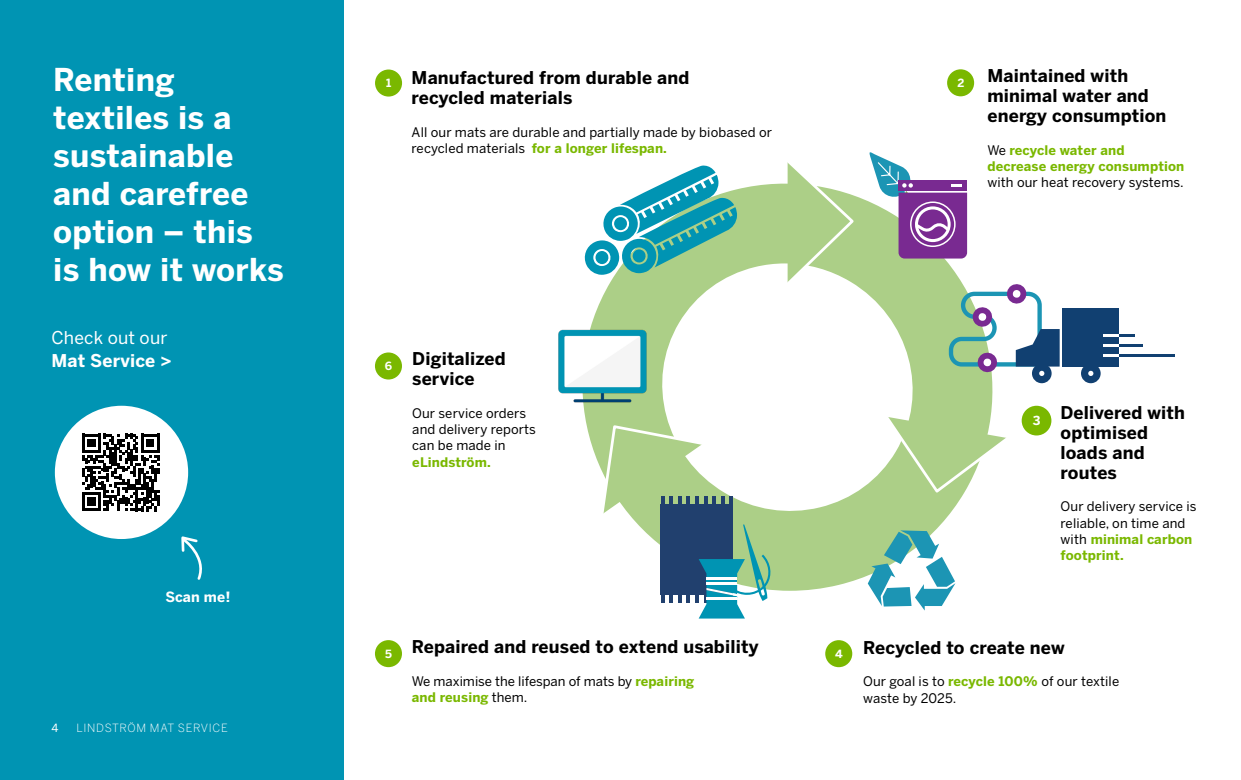
<style>
.page{position:relative;width:1241px;height:780px;background:#fff}
.page>*{position:absolute;margin:0;border:0;box-sizing:border-box;transform-origin:0 0}
.t1{font:700 31.25px/38px "Benton Sans";letter-spacing:.01em;color:#fff}
.t2{font:700 17.5px/20px "Benton Sans";letter-spacing:.01em;color:#000}
.t3{font:17.5px/22.5px "Benton Sans";letter-spacing:.01em;color:#fff}
.Nosto_small{font:700 14px "Benton Sans";letter-spacing:.005em;color:#fff}
.Nosto_small-2{font:13.12px/16.2px "Benton Sans";letter-spacing:.01em;color:#000}
.Nosto_small-3{font:700 13.12px/16.2px "Benton Sans";letter-spacing:.01em;color:#7ab800}
.t4{font:700 12.38px "Benton Sans";color:#fff}
.t5{font:300 11.25px "Benton Sans";letter-spacing:.06em;color:#fff}
.t6{font:700 11.25px "Benton Sans";color:#fff}
.t7{font:11.25px "Benton Sans";color:#fff}
.s1{font-weight:700;color:#7ab800}
.s2{font-weight:700}
.s3{font-weight:400;color:#000}
</style>
<div class="page">
<div style="left:0;top:0;width:344px;height:780px;background:#0094b3"></div>
<div style="left:375px;top:69px;width:27px;height:28px;background:#7ab800;border-radius:50%"></div>
<div style="left:946px;top:69px;width:27px;height:27px;background:#7ab800;border-radius:50%"></div>
<div style="left:1021px;top:406px;width:30px;height:29px;background:#7ab800;border-radius:50%"></div>
<div style="left:825px;top:640px;width:27px;height:27px;background:#7ab800;border-radius:50%"></div>
<div style="left:375px;top:640px;width:27px;height:27px;background:#7ab800;border-radius:50%"></div>
<svg style="left:587px;top:180px;width:406px;height:410px"></svg>
<div style="left:1062px;top:308px;width:57px;height:58px;background:#114071"></div>
<svg style="left:1080px;top:366px;width:20px;height:17px"></svg>
<svg style="left:1103px;top:355px;width:16px;height:2px"></svg>
<svg style="left:1103px;top:345px;width:16px;height:2px"></svg>
<hr style="left:1119px;top:355px;width:55px;height:2px;background:#114071">
<hr style="left:1119px;top:345px;width:23px;height:2px;background:#114071">
<svg style="left:1103px;top:335px;width:31px;height:2px"></svg>
<svg style="left:946px;top:278px;width:113px;height:105px"></svg>
<img style="left:558px;top:305px;width:105px;height:122px">
<svg style="left:882px;top:413px;width:124px;height:82px"></svg>
<svg style="left:867px;top:530px;width:88px;height:80px"></svg>
<div style="left:660px;top:504px;width:73px;height:90px;background:#21406e"></div>
<svg style="left:599px;top:423px;width:116px;height:94px"></svg>
<svg style="left:721px;top:496px;width:3px;height:8px"></svg>
<hr style="left:729px;top:496px;width:4px;height:10px;background:#21406e">
<svg style="left:660px;top:594px;width:12px;height:8px"></svg>
<svg style="left:678px;top:524px;width:94px;height:94px"></svg>
<svg style="left:584px;top:165px;width:153px;height:110px"></svg>
<div style="left:375px;top:352px;width:27px;height:27px;background:#7ab800;border-radius:50%"></div>
<svg style="left:783px;top:162px;width:73px;height:126px"></svg>
<svg style="left:868px;top:152px;width:98px;height:106px"></svg>
<div style="left:55px;top:406px;width:133px;height:133px;background:#fff;border-radius:50%"></div>
<svg style="left:181px;top:536px;width:21px;height:44px"></svg>
<svg style="left:82px;top:434px;width:77px;height:77px"></svg>
<h1 class="t1" style="left:53px;top:61px;width:232px">Renting textiles is a sustainable and carefree option – this is how it works</h1>
<h3 class="t2" style="left:411px;top:68px;width:279px">Manufactured from durable and</h3>
<h2 class="t6" style="left:386px;top:76px;width:7px">1</h2>
<h2 class="t6" style="left:957px;top:76px;width:8px">2</h2>
<h3 class="t2" style="left:411px;top:88px;width:162px">recycled materials</h3>
<p class="Nosto_small-2" style="left:411px;top:124px;width:362px">All our mats are durable and partially made by biobased or recycled materials <span class="s1">for a longer lifespan.</span></p>
<h3 class="t3" style="left:51px;top:326px;width:122px">Check out our<br><span class="s2">Mat Service &gt;</span></h3>
<p class="Nosto_small" style="left:165px;top:588px;width:67px">Scan me!</p>
<h2 class="t6" style="left:385px;top:359px;width:9px">6</h2>
<h3 class="t2" style="left:412px;top:349px;width:95px">Digitalized service</h3>
<p class="Nosto_small-2" style="left:412px;top:405px;width:125px">Our service orders and delivery reports can be made in <span class="s1">eLindström.</span></p>
<h3 class="t2" style="left:987px;top:66px;width:180px">Maintained with minimal water and energy consumption</h3>
<p class="Nosto_small-3" style="left:987px;top:142px;width:198px"><span class="s3">We</span> recycle water and decrease energy consumption <span class="s3">with our heat recovery systems.</span></p>
<h2 class="t4" style="left:1032px;top:413px;width:9px">3</h2>
<h3 class="t2" style="left:1060px;top:402px;width:126px">Delivered with optimised</h3>
<h3 class="t2" style="left:1060px;top:442px;width:85px">loads and routes</h3>
<p class="Nosto_small-2" style="left:1060px;top:498px;width:137px">Our delivery service is reliable, on time and with <span class="s1">minimal carbon footprint.</span></p>
<p class="t7" style="left:51px;top:721px;width:8px">4</p>
<p class="t5" style="left:77px;top:721px;width:153px">LINDSTRÖM MAT SERVICE</p>
<h3 class="t2" style="left:412px;top:637px;width:348px">Repaired and reused to extend usability</h3>
<p class="Nosto_small-2" style="left:412px;top:672px;width:284px">We maximise the lifespan of mats by <span class="s1">repairing and reusing</span> them.</p>
<h2 class="t6" style="left:385px;top:646px;width:8px">5</h2>
<h2 class="t6" style="left:835px;top:646px;width:9px">4</h2>
<h3 class="t2" style="left:863px;top:637px;width:203px">Recycled to create new</h3>
<p class="Nosto_small-2" style="left:863px;top:673px;width:257px">Our goal is to <span class="s1">recycle 100%</span> of our textile</p>
<p class="Nosto_small-2" style="left:863px;top:689px;width:94px">waste by 2025.</p>
</div>
